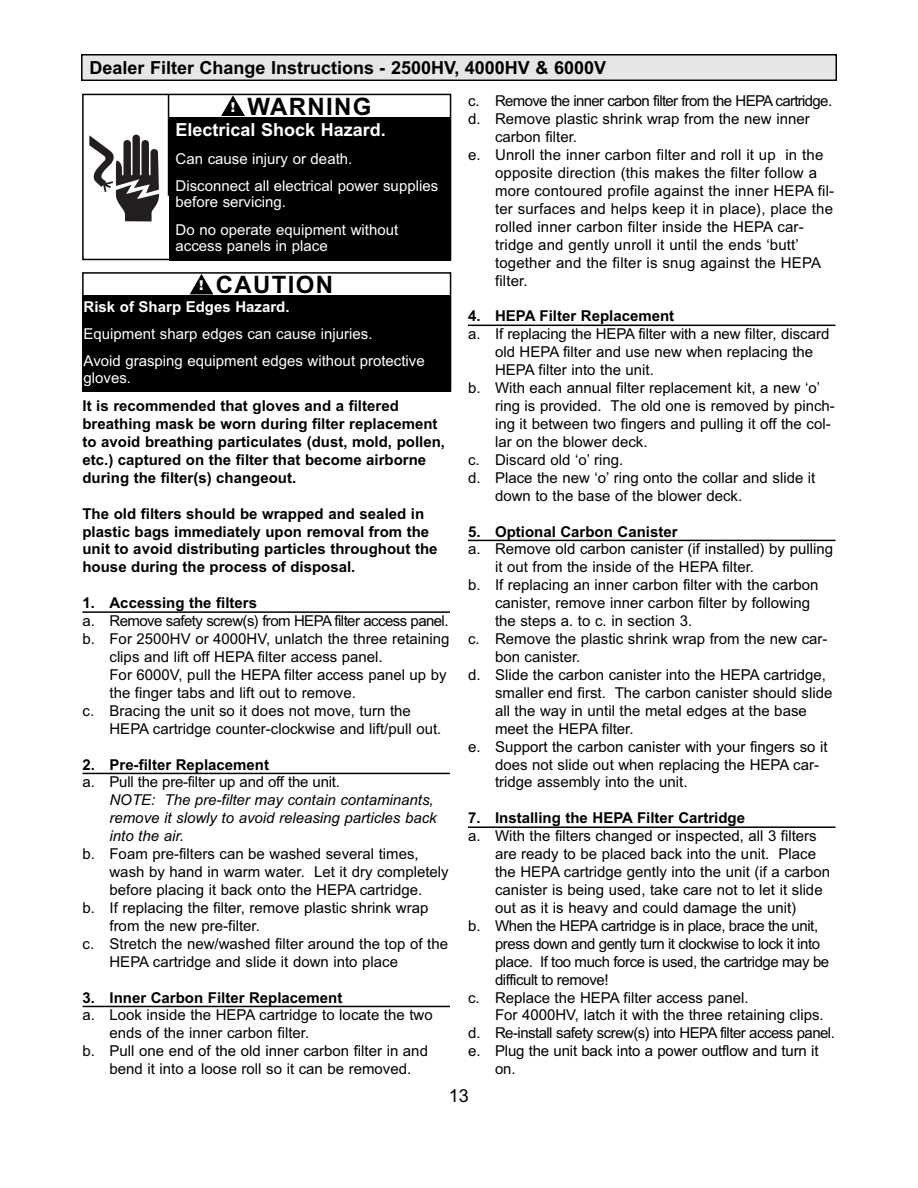
<style>
.page{position:relative;width:918px;height:1188px;background:#fff}
.page>*{position:absolute;margin:0;border:0;box-sizing:border-box;transform-origin:0 0}
.t1{font:700 24px "Arial";letter-spacing:.055em;color:#000}
.t2{font:700 18px "Arial";color:#000}
.t3{font:700 18px "Arial";color:#fff}
.t4{font:18px "Arial";color:#000}
.t5{font:15px "Arial";color:#000}
.t6{font:700 15px/17.9px "Arial";color:#000}
.t7{font:15px/27.3px "Arial";color:#fff}
.t8{font:15px "Arial";letter-spacing:-.03em;color:#000}
.t9{font:italic 15px/18px "Arial";color:#000}
.t10{font:15px "Arial";letter-spacing:-.035em;color:#000}
.t11{font:15px "Arial";letter-spacing:-.045em;color:#000}
.t12{font:15px "Arial";letter-spacing:-.04em;color:#000}
.t13{font:700 15px "Arial";color:#fff}
.s1{font-family:"Helvetica";font-weight:900;font-size:13.5px;color:#fff}
</style>
<div class="page">
<div style="left:82px;top:56px;width:754px;height:24px;background:#e6e6e6"></div>
<div style="left:81px;top:54px;width:756px;height:27px;border:2px solid #000"></div>
<hr style="left:82px;top:611px;width:368px;height:2px;background:#000">
<hr style="left:82px;top:773px;width:368px;height:1px;background:#000">
<hr style="left:82px;top:1006px;width:368px;height:1px;background:#000">
<hr style="left:468px;top:325px;width:368px;height:1px;background:#000">
<hr style="left:468px;top:540px;width:368px;height:1px;background:#000">
<hr style="left:468px;top:826px;width:368px;height:2px;background:#000">
<div style="left:82px;top:272px;width:369px;height:120px;border:2px solid #000"></div>
<div style="left:82px;top:295px;width:368px;height:96px;background:#000"></div>
<svg style="left:190px;top:274px;width:24px;height:20px"></svg>
<div style="left:82px;top:94px;width:369px;height:166px;border:2px solid #000"></div>
<svg style="left:89px;top:135px;width:70px;height:86px"></svg>
<hr style="left:168px;top:94px;width:1px;height:102px;background:#000">
<div style="left:169px;top:117px;width:281px;height:143px;background:#000"></div>
<svg style="left:221px;top:95px;width:24px;height:21px"></svg>
<p class="t2" style="left:90px;top:61px;width:518px">Dealer Filter Change Instructions - 2500HV, 4000HV &amp; 6000V</p>
<h1 class="t1" style="left:231px;top:97px;width:142px"><span class="s1">!</span> WARNING</h1>
<p class="t3" style="left:176px;top:123px;width:212px">Electrical Shock Hazard.</p>
<p class="t7" style="left:176px;top:146px;width:264px">Can cause injury or death.<br>Disconnect all electrical power supplies</p>
<p class="t7" style="left:176px;top:190px;width:224px">before servicing.<br>Do no operate equipment without</p>
<p class="t7" style="left:176px;top:234px;width:154px">access panels in place</p>
<h1 class="t1" style="left:199px;top:276px;width:136px"><span class="s1">!</span> CAUTION</h1>
<p class="t13" style="left:84px;top:301px;width:207px">Risk of Sharp Edges Hazard.</p>
<p class="t7" style="left:84px;top:322px;width:343px">Equipment sharp edges can cause injuries.<br>Avoid grasping equipment edges without protective</p>
<p class="t7" style="left:84px;top:365px;width:49px">gloves.</p>
<p class="t6" style="left:82px;top:398px;width:364px">It is recommended that gloves and a filtered breathing mask be worn during filter replacement to avoid breathing particulates (dust, mold, pollen, etc.) captured on the filter that become airborne during the filter(s) changeout.</p>
<p class="t6" style="left:82px;top:506px;width:357px">The old filters should be wrapped and sealed in plastic bags immediately upon removal from the unit to avoid distributing particles throughout the house during the process of disposal.</p>
<p class="t6" style="left:82px;top:595px;width:176px">1. Accessing the filters</p>
<p class="t12" style="left:82px;top:615px;width:368px">a. Remove safety screw(s) from HEPA filter access panel.</p>
<p class="t5" style="left:82px;top:633px;width:369px">b. For 2500HV or 4000HV, unlatch the three retaining</p>
<p class="t5" style="left:110px;top:651px;width:275px">clips and lift off HEPA filter access panel.</p>
<p class="t5" style="left:110px;top:669px;width:339px">For 6000V, pull the HEPA filter access panel up by</p>
<p class="t5" style="left:110px;top:687px;width:248px">the finger tabs and lift out to remove.</p>
<p class="t5" style="left:82px;top:705px;width:330px">c. Bracing the unit so it does not move, turn the</p>
<p class="t5" style="left:110px;top:723px;width:333px">HEPA cartridge counter-clockwise and lift/pull out.</p>
<p class="t6" style="left:82px;top:757px;width:188px">2. Pre-filter Replacement</p>
<p class="t5" style="left:82px;top:777px;width:259px">a. Pull the pre-filter up and off the unit.</p>
<p class="t9" style="left:110px;top:793px;width:329px">NOTE: The pre-filter may contain contaminants, remove it slowly to avoid releasing particles back into the air.</p>
<p class="t5" style="left:82px;top:848px;width:338px">b. Foam pre-filters can be washed several times,</p>
<p class="t5" style="left:110px;top:866px;width:341px">wash by hand in warm water. Let it dry completely</p>
<p class="t5" style="left:110px;top:884px;width:314px">before placing it back onto the HEPA cartridge.</p>
<p class="t5" style="left:82px;top:902px;width:347px">b. If replacing the filter, remove plastic shrink wrap</p>
<p class="t5" style="left:110px;top:920px;width:152px">from the new pre-filter.</p>
<p class="t5" style="left:82px;top:938px;width:367px">c. Stretch the new/washed filter around the top of the</p>
<p class="t5" style="left:110px;top:956px;width:290px">HEPA cartridge and slide it down into place</p>
<p class="t6" style="left:82px;top:990px;width:261px">3. Inner Carbon Filter Replacement</p>
<p class="t5" style="left:82px;top:1010px;width:352px">a. Look inside the HEPA cartridge to locate the two</p>
<p class="t5" style="left:110px;top:1028px;width:201px">ends of the inner carbon filter.</p>
<p class="t5" style="left:82px;top:1046px;width:347px">b. Pull one end of the old inner carbon filter in and</p>
<p class="t5" style="left:110px;top:1064px;width:303px">bend it into a loose roll so it can be removed.</p>
<p class="t11" style="left:468px;top:96px;width:366px">c. Remove the inner carbon filter from the HEPA cartridge.</p>
<p class="t5" style="left:468px;top:114px;width:343px">d. Remove plastic shrink wrap from the new inner</p>
<p class="t5" style="left:495px;top:131px;width:84px">carbon filter.</p>
<p class="t5" style="left:468px;top:149px;width:357px">e. Unroll the inner carbon filter and roll it up in the</p>
<p class="t5" style="left:495px;top:167px;width:324px">opposite direction (this makes the filter follow a</p>
<p class="t5" style="left:495px;top:185px;width:341px">more contoured profile against the inner HEPA fil-</p>
<p class="t5" style="left:495px;top:203px;width:340px">ter surfaces and helps keep it in place), place the</p>
<p class="t5" style="left:495px;top:221px;width:310px">rolled inner carbon filter inside the HEPA car-</p>
<p class="t5" style="left:495px;top:239px;width:305px">tridge and gently unroll it until the ends ‘butt’</p>
<p class="t5" style="left:495px;top:257px;width:328px">together and the filter is snug against the HEPA</p>
<p class="t5" style="left:495px;top:275px;width:34px">filter.</p>
<p class="t6" style="left:468px;top:309px;width:208px">4. HEPA Filter Replacement</p>
<p class="t5" style="left:468px;top:329px;width:363px">a. If replacing the HEPA filter with a new filter, discard</p>
<p class="t5" style="left:495px;top:347px;width:320px">old HEPA filter and use new when replacing the</p>
<p class="t5" style="left:495px;top:364px;width:160px">HEPA filter into the unit.</p>
<p class="t5" style="left:468px;top:382px;width:354px">b. With each annual filter replacement kit, a new ‘o’</p>
<p class="t5" style="left:495px;top:400px;width:341px">ring is provided. The old one is removed by pinch-</p>
<p class="t5" style="left:495px;top:418px;width:337px">ing it between two fingers and pulling it off the col-</p>
<p class="t5" style="left:495px;top:436px;width:154px">lar on the blower deck.</p>
<p class="t5" style="left:468px;top:454px;width:157px">c. Discard old ‘o’ ring.</p>
<p class="t5" style="left:468px;top:472px;width:349px">d. Place the new ‘o’ ring onto the collar and slide it</p>
<p class="t5" style="left:495px;top:490px;width:249px">down to the base of the blower deck.</p>
<p class="t6" style="left:468px;top:524px;width:211px">5. Optional Carbon Canister</p>
<p class="t5" style="left:468px;top:544px;width:367px">a. Remove old carbon canister (if installed) by pulling</p>
<p class="t5" style="left:495px;top:562px;width:261px">it out from the inside of the HEPA filter.</p>
<p class="t5" style="left:468px;top:580px;width:352px">b. If replacing an inner carbon filter with the carbon</p>
<p class="t5" style="left:495px;top:597px;width:317px">canister, remove inner carbon filter by following</p>
<p class="t5" style="left:495px;top:615px;width:199px">the steps a. to c. in section 3.</p>
<p class="t5" style="left:468px;top:633px;width:361px">c. Remove the plastic shrink wrap from the new car-</p>
<p class="t5" style="left:495px;top:651px;width:87px">bon canister.</p>
<p class="t5" style="left:468px;top:669px;width:360px">d. Slide the carbon canister into the HEPA cartridge,</p>
<p class="t5" style="left:495px;top:687px;width:339px">smaller end first. The carbon canister should slide</p>
<p class="t5" style="left:495px;top:705px;width:313px">all the way in until the metal edges at the base</p>
<p class="t5" style="left:495px;top:723px;width:140px">meet the HEPA filter.</p>
<p class="t5" style="left:468px;top:741px;width:361px">e. Support the carbon canister with your fingers so it</p>
<p class="t5" style="left:495px;top:759px;width:326px">does not slide out when replacing the HEPA car-</p>
<p class="t5" style="left:495px;top:777px;width:194px">tridge assembly into the unit.</p>
<p class="t6" style="left:468px;top:811px;width:279px">7. Installing the HEPA Filter Cartridge</p>
<p class="t5" style="left:468px;top:831px;width:350px">a. With the filters changed or inspected, all 3 filters</p>
<p class="t5" style="left:495px;top:848px;width:323px">are ready to be placed back into the unit. Place</p>
<p class="t5" style="left:495px;top:866px;width:337px">the HEPA cartridge gently into the unit (if a carbon</p>
<p class="t5" style="left:495px;top:884px;width:329px">canister is being used, take care not to let it slide</p>
<p class="t5" style="left:495px;top:902px;width:303px">out as it is heavy and could damage the unit)</p>
<p class="t8" style="left:468px;top:920px;width:352px">b. When the HEPA cartridge is in place, brace the unit,</p>
<p class="t8" style="left:495px;top:938px;width:327px">press down and gently turn it clockwise to lock it into</p>
<p class="t8" style="left:495px;top:956px;width:336px">place. If too much force is used, the cartridge may be</p>
<p class="t8" style="left:495px;top:974px;width:115px">difficult to remove!</p>
<p class="t5" style="left:468px;top:992px;width:282px">c. Replace the HEPA filter access panel.</p>
<p class="t5" style="left:495px;top:1010px;width:330px">For 4000HV, latch it with the three retaining clips.</p>
<p class="t10" style="left:468px;top:1028px;width:368px">d. Re-install safety screw(s) into HEPA filter access panel.</p>
<p class="t5" style="left:468px;top:1046px;width:352px">e. Plug the unit back into a power outflow and turn it</p>
<p class="t5" style="left:495px;top:1064px;width:22px">on.</p>
<p class="t4" style="left:449px;top:1089px;width:22px">13</p>
</div>
